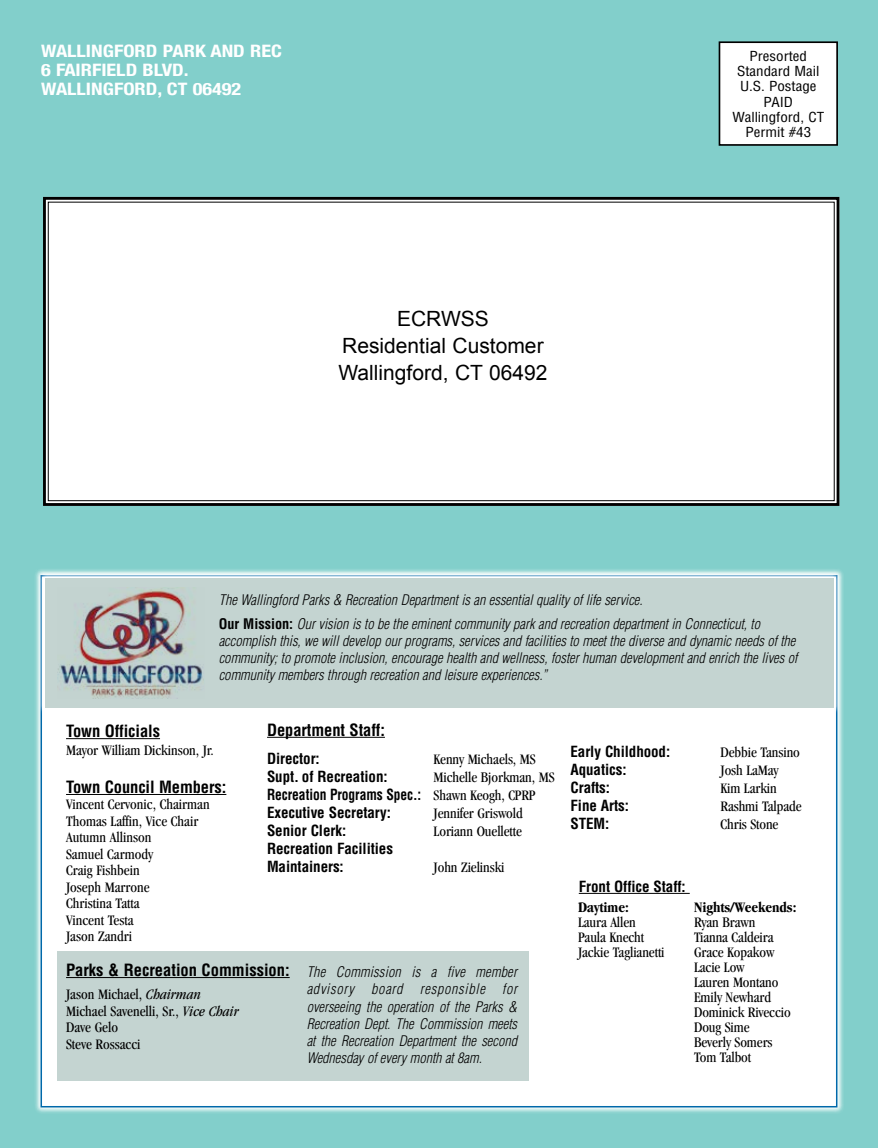
<style>
.page{position:relative;width:878px;height:1148px;background:#82cfcb}
.page>*{position:absolute;margin:0;border:0;box-sizing:border-box;transform-origin:0 0}
.t1{font:21px/27px "Arial";color:#000;text-align:center}
.t2{font:700 condensed 17.1px/18.6px "Helvetica Neue";color:#fff;scale:1.18 1}
.t3{font:700 condensed 16.5px "Helvetica";letter-spacing:-.005em;color:#000}
.t4{font:condensed 15px/16.5px "Garamond";letter-spacing:-.005em;color:#000}
.t5{font:700 condensed 15px/18px "Helvetica";letter-spacing:-.005em;color:#000}
.t6{font:700 condensed 15px/18px "Helvetica";letter-spacing:-.005em;color:#000;scale:.9 1}
.t7{font:700 condensed 15px "Garamond";letter-spacing:-.005em;color:#000}
.t8{font:italic 300 condensed 14.25px/17.1px "Helvetica";color:#000}
.t9{font:condensed 13.5px/14.9px "Helvetica";color:#000;text-align:center;scale:1.11 1}
.s1{font-weight:700;font-style:normal}
.s2{font-family:"Garamond";font-weight:400}
.s3{font-style:italic}
</style>
<div class="page">
<div style="left:719px;top:42px;width:118px;height:103px;background:#fff"></div>
<div style="left:718px;top:41px;width:119px;height:105px;border:2px solid #000"></div>
<div style="left:43px;top:196px;width:797px;height:310px;background:#fff"></div>
<div style="left:243px;top:311px;width:399px;height:81px;background:#fff"></div>
<svg style="left:35px;top:569px;width:808px;height:544px"></svg>
<div style="left:40px;top:575px;width:797px;height:532px;background:#fff;border:2px solid #0069aa"></div>
<svg style="left:38px;top:571px;width:802px;height:143px"></svg>
<div style="left:45px;top:578px;width:788px;height:129px;background:#c4d4d1"></div>
<img style="left:58px;top:588px;width:146px;height:110px">
<div style="left:57px;top:951px;width:472px;height:129px;background:#c4d4d1"></div>
<hr style="left:66px;top:738px;width:94px;height:1px;background:#000">
<hr style="left:66px;top:794px;width:160px;height:1px;background:#000">
<hr style="left:66px;top:977px;width:224px;height:1px;background:#000">
<hr style="left:267px;top:737px;width:118px;height:1px;background:#000">
<hr style="left:578px;top:893px;width:111px;height:1px;background:#000">
<p class="t2" style="left:41px;top:41px;width:206px">WALLINGFORD PARK AND REC<br>6 FAIRFIELD BLVD.<br>WALLINGFORD, CT 06492</p>
<h1 class="t1" style="left:338px;top:305px;width:210px">ECRWSS<br>Residential Customer<br>Wallingford, CT 06492</h1>
<p class="t9" style="left:737px;top:48px;width:76px">Presorted<br>Standard Mail<br>U.S. Postage</p>
<p class="t9" style="left:732px;top:95px;width:84px">PAID<br>Wallingford, CT<br>Permit #43</p>
<p class="t8" style="left:219px;top:588px;width:542px;line-height:23.5px">The Wallingford Parks &amp; Recreation Department is an essential quality of life service.<br><span class="s1">Our Mission:</span> Our vision is to be the eminent community park and recreation department in Connecticut, to</p>
<p class="t8" style="left:219px;top:632px;width:580px">accomplish this, we will develop our programs, services and facilities to meet the diverse and dynamic needs of the community; to promote inclusion, encourage health and wellness, foster human development and enrich the lives of community members through recreation and leisure experiences.”</p>
<p class="t3" style="left:267px;top:719px;width:119px">Department Staff:</p>
<p class="t5" style="left:267px;top:749px;width:54px">Director:</p>
<p class="t4" style="left:433px;top:750px;width:103px">Kenny Michaels, MS</p>
<p class="t5" style="left:267px;top:767px;width:122px">Supt. of Recreation:</p>
<p class="t4" style="left:433px;top:768px;width:122px">Michelle Bjorkman, MS</p>
<p class="t6" style="left:267px;top:785px;width:300px">Recreation Programs Spec.: <span class="s2">Shawn Keogh, CPRP<br></span>Executive Secretary:</p>
<p class="t3" style="left:66px;top:720px;width:95px">Town Officials</p>
<p class="t4" style="left:66px;top:742px;width:149px">Mayor William Dickinson, Jr.</p>
<p class="t3" style="left:66px;top:776px;width:162px">Town Council Members:</p>
<p class="t4" style="left:66px;top:796px;width:145px">Vincent Cervonic, Chairman<br>Thomas Laffin, Vice Chair<br>Autumn Allinson<br>Samuel Carmody<br>Craig Fishbein<br>Joseph Marrone<br>Christina Tatta<br>Vincent Testa<br>Jason Zandri</p>
<p class="t3" style="left:66px;top:959px;width:225px">Parks &amp; Recreation Commission:</p>
<p class="t4" style="left:66px;top:986px;width:174px">Jason Michael, <span class="s3">Chairman<br></span>Michael Savenelli, Sr., <span class="s3">Vice Chair<br></span>Dave Gelo<br>Steve Rossacci</p>
<p class="t4" style="left:433px;top:804px;width:91px">Jennifer Griswold</p>
<p class="t5" style="left:267px;top:821px;width:81px">Senior Clerk:</p>
<p class="t4" style="left:433px;top:822px;width:90px">Loriann Ouellette</p>
<p class="t5" style="left:267px;top:839px;width:127px">Recreation Facilities<br>Maintainers:</p>
<p class="t4" style="left:433px;top:858px;width:72px">John Zielinski</p>
<p class="t8" style="left:307px;top:963px;width:212px;text-align:justify">The Commission is a five member advisory board responsible for overseeing the operation of the Parks &amp; Recreation Dept. The Commission meets at the Recreation Department the second Wednesday of every month at 8am.</p>
<p class="t5" style="left:570px;top:743px;width:101px">Early Childhood:</p>
<p class="t4" style="left:720px;top:744px;width:81px">Debbie Tansino</p>
<p class="t5" style="left:570px;top:761px;width:58px">Aquatics:</p>
<p class="t4" style="left:720px;top:762px;width:59px">Josh LaMay</p>
<p class="t5" style="left:570px;top:779px;width:41px">Crafts:</p>
<p class="t4" style="left:720px;top:780px;width:58px">Kim Larkin</p>
<p class="t5" style="left:570px;top:797px;width:60px">Fine Arts:</p>
<p class="t4" style="left:720px;top:798px;width:82px">Rashmi Talpade</p>
<p class="t5" style="left:570px;top:815px;width:40px">STEM:</p>
<p class="t4" style="left:720px;top:816px;width:59px">Chris Stone</p>
<p class="t5" style="left:578px;top:877px;width:108px">Front Office Staff:</p>
<p class="t7" style="left:578px;top:899px;width:52px">Daytime:</p>
<p class="t4" style="left:578px;top:914px;width:88px;line-height:15px">Laura Allen<br>Paula Knecht<br>Jackie Taglianetti</p>
<p class="t7" style="left:694px;top:899px;width:104px">Nights/Weekends:</p>
<p class="t4" style="left:694px;top:914px;width:98px;line-height:15px">Ryan Brawn<br>Tianna Caldeira<br>Grace Kopakow<br>Lacie Low<br>Lauren Montano<br>Emily Newhard<br>Dominick Riveccio<br>Doug Sime<br>Beverly Somers<br>Tom Talbot</p>
</div>
